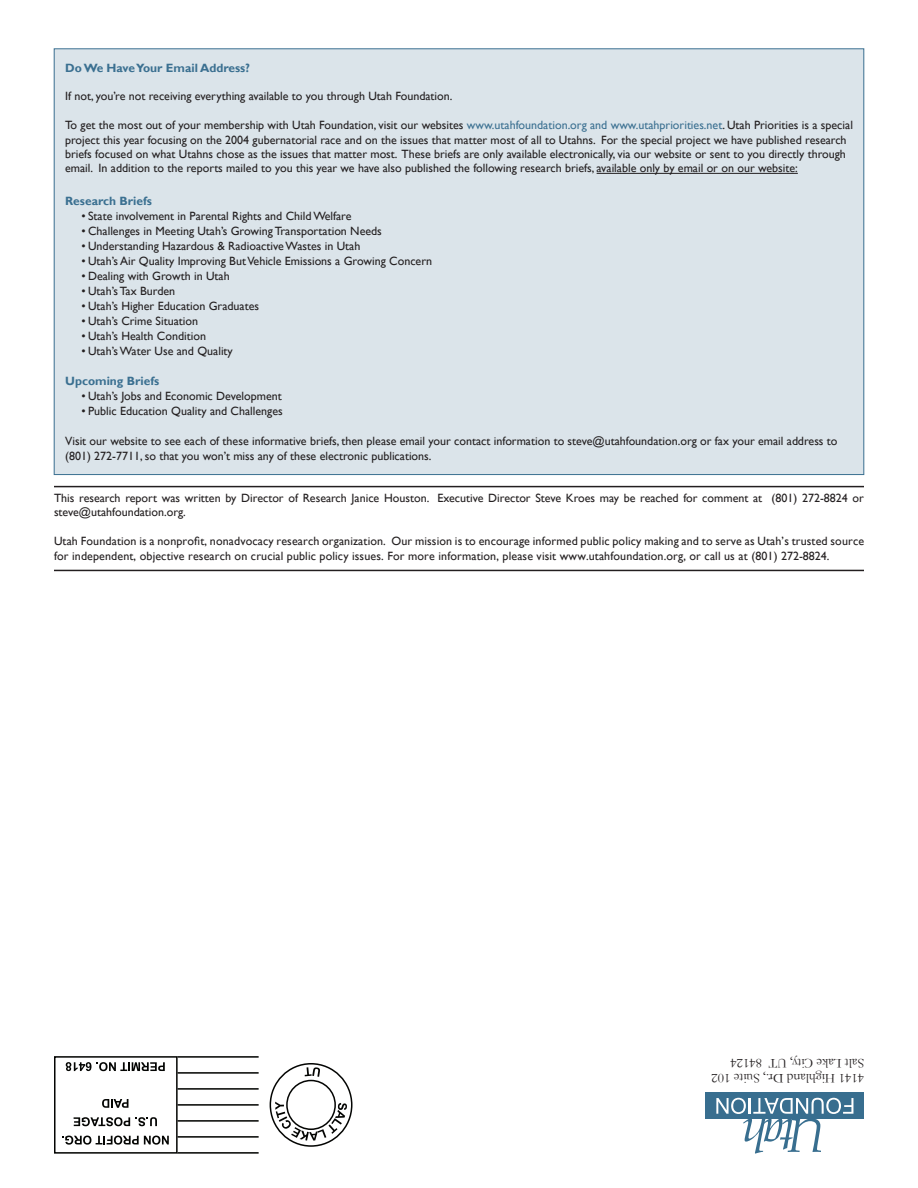
<style>
.page{position:relative;width:918px;height:1188px;background:#fff}
.page>*{position:absolute;margin:0;border:0;box-sizing:border-box;transform-origin:0 0}
.t1{font:13.5px/15px "Garamond";color:#231f20}
.t2{font:12px/14.4px "Gill Sans";color:#231f20}
.t3{font:700 12px "Gill Sans";color:#3b7091}
.s1{color:#3b7091}
</style>
<div class="page">
<hr style="left:54px;top:486px;width:810px;height:1px;background:#231f20">
<hr style="left:54px;top:570px;width:810px;height:1px;background:#231f20">
<div style="left:706px;top:1092px;width:158px;height:27px;background:#386e8f"></div>
<svg style="left:716px;top:1098px;width:137px;height:56px"></svg>
<div style="left:270px;top:1063px;width:82px;height:84px;border:2px solid #040503;border-radius:50%"></div>
<svg style="left:275px;top:1102px;width:72px;height:39px"></svg>
<svg style="left:305px;top:1067px;width:15px;height:10px"></svg>
<div style="left:287px;top:1081px;width:48px;height:48px;background:#fff;border-radius:50%"></div>
<div style="left:286px;top:1080px;width:50px;height:50px;border:2px solid #040503;border-radius:50%"></div>
<div style="left:54px;top:1056px;width:124px;height:98px;border:2px solid #040503"></div>
<hr style="left:177px;top:1152px;width:82px;height:2px;background:#040503">
<hr style="left:177px;top:1056px;width:82px;height:2px;background:#040503">
<hr style="left:177px;top:1072px;width:82px;height:2px;background:#040503">
<hr style="left:177px;top:1088px;width:82px;height:2px;background:#040503">
<hr style="left:177px;top:1104px;width:82px;height:2px;background:#040503">
<hr style="left:177px;top:1120px;width:82px;height:2px;background:#040503">
<hr style="left:177px;top:1136px;width:82px;height:2px;background:#040503">
<svg style="left:62px;top:1136px;width:107px;height:9px"></svg>
<svg style="left:74px;top:1117px;width:83px;height:9px"></svg>
<svg style="left:102px;top:1099px;width:26px;height:9px"></svg>
<svg style="left:66px;top:1062px;width:99px;height:9px"></svg>
<div style="left:54px;top:49px;width:810px;height:426px;background:#dbe4ea"></div>
<hr style="left:597px;top:173px;width:201px;height:1px;background:#231f20">
<p class="t3" style="left:65px;top:60px;width:186px">Do We Have Your Email Address?</p>
<p class="t2" style="left:65px;top:89px;width:389px">If not, you’re not receiving everything available to you through Utah Foundation.</p>
<p class="t2" style="left:65px;top:118px;width:789px">To get the most out of your membership with Utah Foundation, visit our websites <span class="s1">www.utahfoundation.org and www.utahpriorities.net</span>. Utah Priorities is a special project this year focusing on the 2004 gubernatorial race and on the issues that matter most of all to Utahns. For the special project we have published research briefs focused on what Utahns chose as the issues that matter most. These briefs are only available electronically, via our website or sent to you directly through email. In addition to the reports mailed to you this year we have also published the following research briefs, available only by email or on our website:</p>
<p class="t3" style="left:65px;top:194px;width:88px">Research Briefs</p>
<p class="t2" style="left:81px;top:209px;width:272px">• State involvement in Parental Rights and Child Welfare</p>
<p class="t2" style="left:81px;top:224px;width:302px">• Challenges in Meeting Utah’s Growing Transportation Needs</p>
<p class="t2" style="left:81px;top:239px;width:281px">• Understanding Hazardous &amp; Radioactive Wastes in Utah</p>
<p class="t2" style="left:81px;top:254px;width:352px">• Utah’s Air Quality Improving But Vehicle Emissions a Growing Concern</p>
<p class="t2" style="left:81px;top:269px;width:150px">• Dealing with Growth in Utah</p>
<p class="t2" style="left:81px;top:284px;width:95px">• Utah’s Tax Burden</p>
<p class="t2" style="left:81px;top:299px;width:179px">• Utah’s Higher Education Graduates</p>
<p class="t2" style="left:81px;top:314px;width:118px">• Utah’s Crime Situation</p>
<p class="t2" style="left:81px;top:329px;width:126px">• Utah’s Health Condition</p>
<p class="t2" style="left:81px;top:344px;width:153px">• Utah’s Water Use and Quality</p>
<p class="t3" style="left:65px;top:374px;width:95px">Upcoming Briefs</p>
<p class="t2" style="left:81px;top:389px;width:202px">• Utah’s Jobs and Economic Development</p>
<p class="t2" style="left:81px;top:404px;width:203px">• Public Education Quality and Challenges</p>
<p class="t2" style="left:65px;top:434px;width:774px;line-height:15px">Visit our website to see each of these informative briefs, then please email your contact information to steve@utahfoundation.org or fax your email address to (801) 272-7711, so that you won’t miss any of these electronic publications.</p>
<p class="t2" style="left:54px;top:491px;width:811px">This research report was written by Director of Research Janice Houston. Executive Director Steve Kroes may be reached for comment at (801) 272-8824 or steve@utahfoundation.org.</p>
<p class="t2" style="left:54px;top:534px;width:812px">Utah Foundation is a nonprofit, nonadvocacy research organization. Our mission is to encourage informed public policy making and to serve as Utah’s trusted source for independent, objective research on crucial public policy issues. For more information, please visit www.utahfoundation.org, or call us at (801) 272-8824.</p>
<p class="t1" style="left:864px;top:1087px;width:154px;rotate:-180deg">4141 Highland Dr., Suite 102<br>Salt Lake City, UT 84124</p>
</div>
